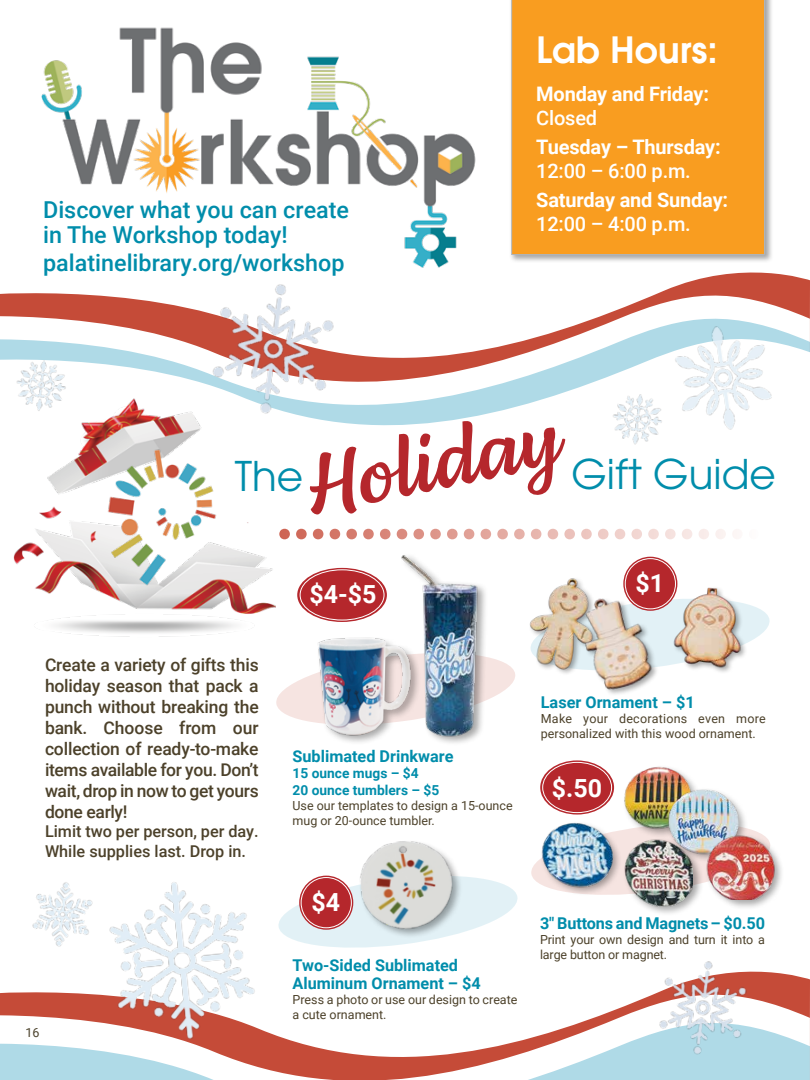
<style>
.page{position:relative;width:810px;height:1080px;background:#fff}
.page>*{position:absolute;margin:0;border:0;box-sizing:border-box;transform-origin:0 0}
.t1{font:84.88px "Lemongrass Script";color:#b5272c}
.t2{font:700 53.75px "Futura BT";color:#c64b38}
.t3{font:40.75px "ITC Avant Garde Pro";color:#008dab}
.t4{font:600 36.25px "Avant Garde";color:#fff}
.t5{font:700 25px "Roboto";color:#fff}
.t6{font:500 23.38px/24.4px "Roboto";color:#008dab}
.t7{font:700 20px "Roboto";letter-spacing:-.01em;color:#fff}
.t8{font:500 20px "Roboto";letter-spacing:-.01em;color:#fff}
.t9{font:500 17.5px/21px "Roboto";letter-spacing:-.02em;color:#4c412a;text-align:justify}
.t10{font:700 16.25px/18.8px "Roboto";color:#008dab}
.t11{font:500 16.25px/19.5px "Roboto";color:#4c412a}
.t12{font:700 13.75px/16.2px "Roboto";color:#008dab}
.t13{font:12.5px/15px "Roboto";color:#4c412a}
.t14{font:12.5px "Roboto";color:#4a412a}
</style>
<div class="page">
<svg style="left:679px;top:272px;width:131px;height:13px;fill:#c54b38"></svg>
<svg style="left:0;top:285px;width:810px;height:30px"></svg>
<svg style="left:0;top:315px;width:810px;height:13px"></svg>
<svg style="left:0;top:328px;width:810px;height:98px"></svg>
<svg style="left:315px;top:875px;width:203px;height:73px"></svg>
<img style="left:15px;top:27px;width:484px;height:275px">
<img style="left:6px;top:395px;width:270px;height:242px">
<svg style="left:218px;top:483px;width:58px;height:89px"></svg>
<img style="left:107px;top:449px;width:111px;height:140px">
<svg style="left:299px;top:876px;width:54px;height:54px"></svg>
<div style="left:301px;top:878px;width:50px;height:50px;background:#b5272c;border-radius:50%"></div>
<div style="left:301px;top:877px;width:51px;height:51px;border:1px solid #fff;border-radius:50%"></div>
<svg style="left:276px;top:657px;width:239px;height:66px"></svg>
<div style="left:400px;top:553px;width:88px;height:193px;background:#000;opacity:.35"></div>
<img style="left:400px;top:553px;width:80px;height:186px">
<div style="left:316px;top:636px;width:105px;height:110px;background:#000;opacity:.35"></div>
<img style="left:317px;top:636px;width:97px;height:104px">
<svg style="left:297px;top:568px;width:90px;height:54px"></svg>
<div style="left:300px;top:570px;width:84px;height:50px;background:#b5272c;border-radius:50%"></div>
<div style="left:300px;top:569px;width:85px;height:52px;border:1px solid #fff;border-radius:50%"></div>
<img style="left:351px;top:841px;width:113px;height:98px">
<svg style="left:659px;top:604px;width:111px;height:63px"></svg>
<img style="left:529px;top:578px;width:54px;height:96px">
<div style="left:585px;top:597px;width:74px;height:99px;background:#000;opacity:.35"></div>
<img style="left:570px;top:587px;width:88px;height:108px">
<div style="left:673px;top:586px;width:75px;height:88px;background:#000;opacity:.35"></div>
<img style="left:663px;top:580px;width:82px;height:91px">
<svg style="left:623px;top:557px;width:54px;height:54px"></svg>
<div style="left:625px;top:559px;width:50px;height:50px;background:#b5272c;border-radius:50%"></div>
<div style="left:625px;top:558px;width:51px;height:51px;border:1px solid #fff;border-radius:50%"></div>
<svg style="left:531px;top:829px;width:228px;height:54px"></svg>
<svg style="left:540px;top:760px;width:74px;height:55px"></svg>
<div style="left:543px;top:762px;width:69px;height:51px;background:#b5272c;border-radius:50%"></div>
<div style="left:542px;top:762px;width:70px;height:51px;border:1px solid #fff;border-radius:50%"></div>
<svg style="left:766px;top:972px;width:44px;height:12px"></svg>
<svg style="left:0;top:984px;width:810px;height:38px"></svg>
<svg style="left:0;top:1022px;width:810px;height:58px"></svg>
<img style="left:647px;top:306px;width:149px;height:124px">
<img style="left:32px;top:882px;width:40px;height:65px">
<img style="left:608px;top:385px;width:68px;height:60px">
<img style="left:72px;top:878px;width:243px;height:191px">
<img style="left:202px;top:251px;width:159px;height:173px">
<img style="left:11px;top:351px;width:69px;height:65px">
<img style="left:652px;top:961px;width:114px;height:101px">
<div style="left:623px;top:765px;width:79px;height:74px;background:#000;opacity:.35"></div>
<img style="left:622px;top:765px;width:76px;height:67px">
<img style="left:664px;top:781px;width:82px;height:74px">
<div style="left:540px;top:821px;width:82px;height:76px;background:#000;opacity:.35"></div>
<img style="left:538px;top:821px;width:81px;height:68px">
<div style="left:623px;top:838px;width:81px;height:78px;background:#000;opacity:.35"></div>
<img style="left:619px;top:839px;width:74px;height:67px">
<div style="left:705px;top:833px;width:80px;height:78px;background:#000;opacity:.35"></div>
<img style="left:705px;top:833px;width:75px;height:67px">
<div style="left:509px;top:0;width:264px;height:263px;background:#000;opacity:.35"></div>
<div style="left:511px;top:0;width:254px;height:255px;background:#f99d20"></div>
<h3 class="t6" style="left:43px;top:197px;width:308px">Discover what you can create in The Workshop today!</h3>
<h3 class="t6" style="left:43px;top:249px;width:303px">palatinelibrary.org/workshop</h3>
<h3 class="t4" style="left:536px;top:26px;width:183px">Lab Hours:</h3>
<h3 class="t7" style="left:536px;top:79px;width:174px">Monday and Friday:</h3>
<h3 class="t8" style="left:536px;top:103px;width:62px">Closed</h3>
<h3 class="t7" style="left:536px;top:132px;width:186px">Tuesday – Thursday:</h3>
<h3 class="t8" style="left:536px;top:156px;width:156px">12:00 – 6:00 p.m.</h3>
<h3 class="t7" style="left:536px;top:185px;width:193px">Saturday and Sunday:</h3>
<h3 class="t8" style="left:536px;top:209px;width:156px">12:00 – 4:00 p.m.</h3>
<h1 class="t1" style="left:298px;top:436px;width:256px;rotate:-11deg">Holiday</h1>
<h3 class="t3" style="left:571px;top:448px;width:206px">Gift Guide</h3>
<h3 class="t3" style="left:235px;top:451px;width:70px">The</h3>
<h2 class="t2" style="left:276px;top:487px;width:488px">.............................</h2>
<h3 class="t9" style="left:45px;top:653px;width:215px">Create a variety of gifts this holiday season that pack a punch without breaking the bank. Choose from our collection of ready-to-make items available for you. Don’t wait, drop in now to get yours done early!</h3>
<h3 class="t11" style="left:45px;top:821px;width:215px">Limit two per person, per day.<br>While supplies last. Drop in.</h3>
<p class="t14" style="left:25px;top:1024px;width:16px">16</p>
<h3 class="t5" style="left:310px;top:577px;width:68px">$4-$5</h3>
<h3 class="t5" style="left:636px;top:566px;width:30px">$1</h3>
<h3 class="t10" style="left:292px;top:746px;width:163px">Sublimated Drinkware</h3>
<p class="t12" style="left:292px;top:765px;width:148px">15 ounce mugs – $4<br>20 ounce tumblers – $5</p>
<p class="t13" style="left:292px;top:797px;width:222px">Use our templates to design a 15-ounce mug or 20-ounce tumbler.</p>
<h3 class="t10" style="left:541px;top:692px;width:156px">Laser Ornament – $1</h3>
<p class="t13" style="left:541px;top:710px;width:226px">Make your decorations even more personalized with this wood ornament.</p>
<h3 class="t5" style="left:552px;top:770px;width:52px">$.50</h3>
<h3 class="t5" style="left:312px;top:885px;width:30px">$4</h3>
<h3 class="t10" style="left:292px;top:955px;width:190px">Two-Sided Sublimated<br>Aluminum Ornament – $4</h3>
<p class="t13" style="left:292px;top:992px;width:227px">Press a photo or use our design to create a cute ornament.</p>
<h3 class="t10" style="left:540px;top:913px;width:227px">3" Buttons and Magnets– $0.50</h3>
<p class="t13" style="left:540px;top:931px;width:227px">Print your own design and turn it into a large button or magnet.</p>
</div>
